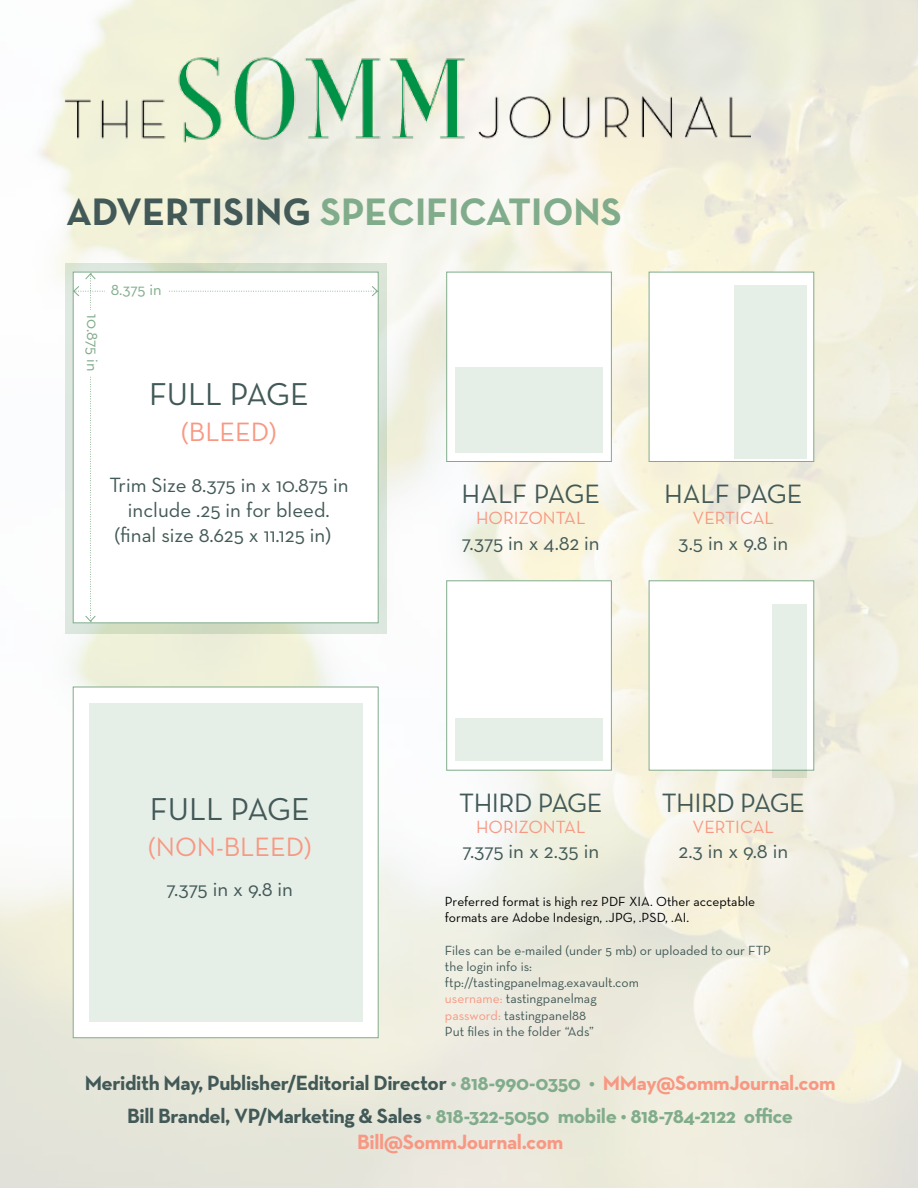
<style>
.page{position:relative;width:918px;height:1188px;background:#fff}
.page>*{position:absolute;margin:0;border:0;box-sizing:border-box;transform-origin:0 0}
.t1{font:700 39px "Neutra Text";color:#81ac8b}
.t2{font:32.25px "Neutra Text";color:#425957}
.t3{font:27px "Neutra Text";color:#f89883}
.t4{font:27px "Neutra Text";letter-spacing:-.02em;color:#425957}
.t5{font:27px "Neutra Text";color:#425957}
.t6{font:700 21px/33px "Neutra Text";letter-spacing:-.02em;color:#425957;text-align:center}
.t7{font:21px/25.2px "Neutra Text";color:#425957;text-align:center}
.t8{font:700 21px "Neutra Text";letter-spacing:-.02em;color:#f89883}
.t9{font:18px "Neutra Text";color:#f89883}
.t10{font:16.5px "Neutra Text";letter-spacing:-.005em;color:#81ac8b}
.t11{font:13.5px/16.2px "Neutra Text";color:#425957}
.t12{font:13.5px/16.2px "Neutra Text";color:#000}
.s1{color:#425957}
.s2{color:#f89883}
.s3{color:#81ac8b}
</style>
<div class="page">
<svg style="left:65px;top:263px;width:321px;height:371px;background:#d1dece"></svg>
<div style="left:446px;top:272px;width:166px;height:190px;background:#fff;border:1px solid #81ac8b"></div>
<div style="left:446px;top:580px;width:166px;height:191px;background:#fff;border:1px solid #81ac8b"></div>
<div style="left:649px;top:272px;width:165px;height:190px;background:#fff;border:1px solid #81ac8b"></div>
<div style="left:649px;top:580px;width:165px;height:191px;background:#fff;border:1px solid #81ac8b"></div>
<div style="left:73px;top:687px;width:306px;height:351px;background:#fff;border:1px solid #81ac8b"></div>
<div style="left:89px;top:703px;width:274px;height:319px;background:#e6eee8"></div>
<div style="left:455px;top:367px;width:148px;height:85px;background:#e6eee8"></div>
<div style="left:455px;top:718px;width:148px;height:43px;background:#e6eee8"></div>
<div style="left:735px;top:285px;width:72px;height:173px;background:#e6eee8"></div>
<div style="left:772px;top:604px;width:35px;height:174px;background:#e6eee8"></div>
<svg style="left:73px;top:273px;width:305px;height:349px"></svg>
<div style="left:105px;top:283px;width:62px;height:18px;background:#fff"></div>
<div style="left:81px;top:310px;width:18px;height:66px;background:#fff"></div>
<img style="left:65px;top:54px;width:686px;height:102px">
<h1 class="t1" style="left:66px;top:187px;width:557px"><span class="s1">ADVERTISING</span> SPECIFICATIONS</h1>
<p class="t10" style="left:103px;top:314px;width:58px;rotate:90deg">10.875 in</p>
<p class="t10" style="left:111px;top:279px;width:52px">8.375 in</p>
<h2 class="t2" style="left:149px;top:375px;width:161px">FULL PAGE</h2>
<h3 class="t3" style="left:181px;top:416px;width:97px">(BLEED)</h3>
<h3 class="t7" style="left:109px;top:472px;width:241px">Trim Size 8.375 in x 10.875 in include .25 in for bleed. (final size 8.625 x 11.125 in)</h3>
<h2 class="t2" style="left:150px;top:790px;width:161px">FULL PAGE</h2>
<h3 class="t3" style="left:148px;top:831px;width:165px">(NON-BLEED)</h3>
<h3 class="t7" style="left:167px;top:876px;width:128px">7.375 in x 9.8 in</h3>
<h3 class="t5" style="left:462px;top:478px;width:140px">HALF PAGE</h3>
<h3 class="t9" style="left:476px;top:507px;width:111px">HORIZONTAL</h3>
<h3 class="t7" style="left:462px;top:529px;width:139px">7.375 in x 4.82 in</h3>
<h3 class="t5" style="left:664px;top:478px;width:140px">HALF PAGE</h3>
<h3 class="t9" style="left:693px;top:507px;width:83px">VERTICAL</h3>
<h3 class="t7" style="left:678px;top:529px;width:112px">3.5 in x 9.8 in</h3>
<h3 class="t4" style="left:459px;top:787px;width:145px">THIRD PAGE</h3>
<h3 class="t9" style="left:476px;top:816px;width:111px">HORIZONTAL</h3>
<h3 class="t7" style="left:462px;top:838px;width:138px">7.375 in x 2.35 in</h3>
<h3 class="t4" style="left:662px;top:787px;width:145px">THIRD PAGE</h3>
<h3 class="t9" style="left:693px;top:816px;width:83px">VERTICAL</h3>
<h3 class="t7" style="left:678px;top:838px;width:111px">2.3 in x 9.8 in</h3>
<p class="t12" style="left:445px;top:893px;width:312px">Preferred format is high rez PDF XIA. Other acceptable formats are Adobe Indesign, .JPG, .PSD, .AI.</p>
<p class="t11" style="left:445px;top:942px;width:328px">Files can be e-mailed (under 5 mb) or uploaded to our FTP the login info is:<br>ftp://tastingpanelmag.exavault.com<br><span class="s2">username:</span> tastingpanelmag<br><span class="s2">password:</span> tastingpanel88<br>Put files in the folder “Ads”</p>
<h3 class="t6" style="left:85px;top:1065px;width:752px">Meridith May, Publisher/Editorial Director <span class="s3">• 818-990-0350 •</span> <span class="s2">MMay@SommJournal.com<br></span>Bill Brandel, VP/Marketing &amp; Sales <span class="s3">• 818-322-5050 mobile • 818-784-2122 office</span></h3>
<h3 class="t8" style="left:357px;top:1129px;width:208px">Bill@SommJournal.com</h3>
</div>
